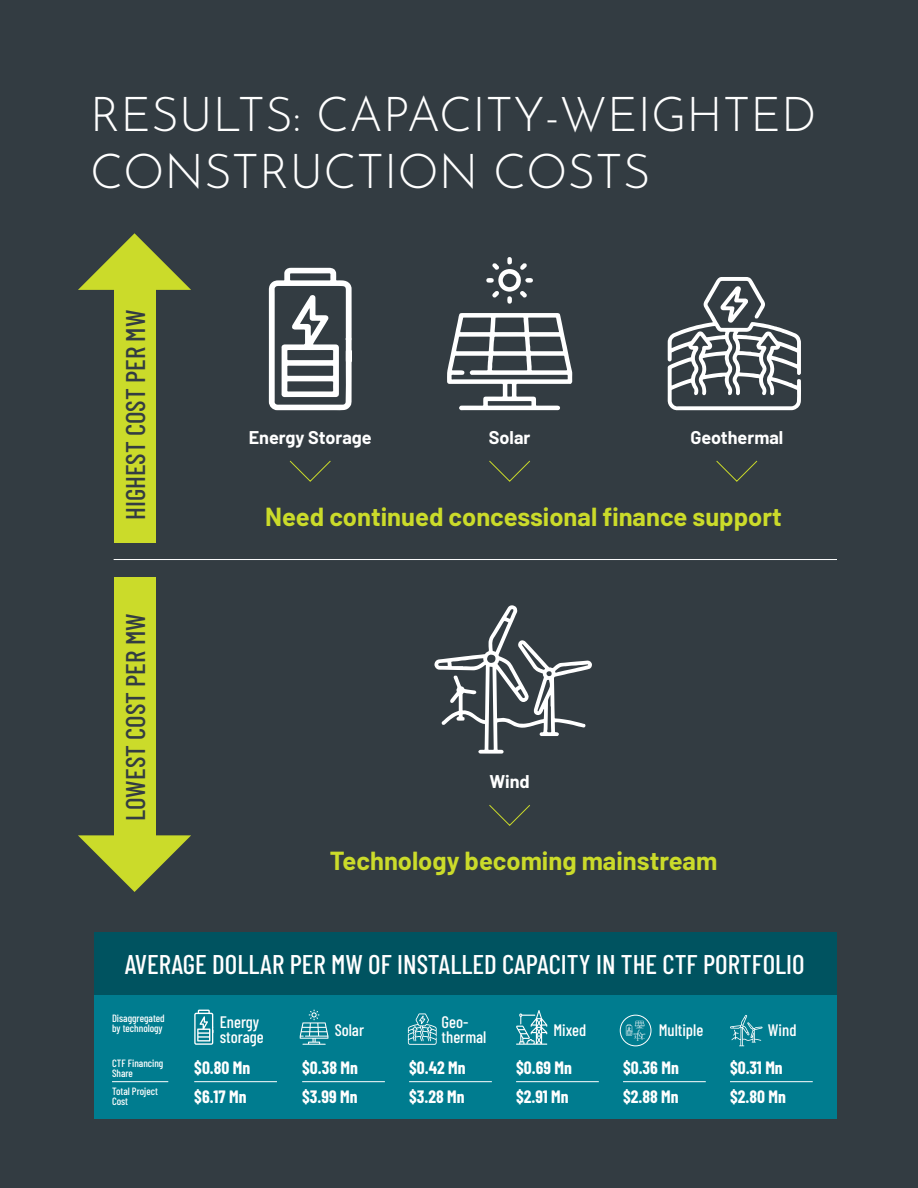
<style>
.page{position:relative;width:918px;height:1188px;background:#333c42}
.page>*{position:absolute;margin:0;border:0;box-sizing:border-box;transform-origin:0 0}
.t1{font:100 48px/57.6px "Josefin Sans";color:#fff}
.t2{font:500 27px "Barlow Condensed";color:#fff}
.t3{font:500 27px "Barlow Condensed";color:#333c42}
.t4{font:700 25.5px "Barlow";color:#cbdb2a}
.t5{font:700 18px "Barlow";color:#fff}
.t6{font:700 17.4px "Barlow Condensed";color:#fff}
.t7{font:500 16.65px/15px "Barlow Condensed";color:#fff}
.t8{font:500 10.5px/10.5px "Barlow Condensed";color:#fff}
</style>
<div class="page">
<div style="left:94px;top:932px;width:743px;height:187px;background:#007c8f"></div>
<div style="left:94px;top:932px;width:743px;height:63px;background:#005360"></div>
<svg style="left:447px;top:313px;width:125px;height:97px"></svg>
<svg style="left:486px;top:257px;width:47px;height:47px"></svg>
<svg style="left:300px;top:1010px;width:28px;height:35px"></svg>
<svg style="left:434px;top:605px;width:158px;height:149px"></svg>
<svg style="left:730px;top:1015px;width:33px;height:31px"></svg>
<svg style="left:668px;top:277px;width:133px;height:133px"></svg>
<svg style="left:408px;top:1013px;width:29px;height:32px"></svg>
<div style="left:114px;top:256px;width:41px;height:287px;background:#cbdb2a"></div>
<div style="left:114px;top:578px;width:41px;height:286px;background:#cbdb2a"></div>
<svg style="left:78px;top:233px;width:113px;height:57px"></svg>
<svg style="left:78px;top:835px;width:113px;height:57px"></svg>
<svg style="left:269px;top:268px;width:83px;height:142px"></svg>
<svg style="left:194px;top:1010px;width:19px;height:35px"></svg>
<hr style="left:114px;top:559px;width:723px;height:1px;background:#fff">
<svg style="left:289px;top:460px;width:42px;height:22px"></svg>
<svg style="left:489px;top:805px;width:41px;height:21px"></svg>
<svg style="left:489px;top:460px;width:41px;height:22px"></svg>
<svg style="left:716px;top:460px;width:42px;height:22px"></svg>
<hr style="left:194px;top:1081px;width:83px;height:1px;background:#fff">
<hr style="left:112px;top:1081px;width:56px;height:1px;background:#fff">
<hr style="left:302px;top:1081px;width:83px;height:1px;background:#fff">
<hr style="left:409px;top:1081px;width:83px;height:1px;background:#fff">
<hr style="left:516px;top:1081px;width:83px;height:1px;background:#fff">
<hr style="left:623px;top:1081px;width:83px;height:1px;background:#fff">
<hr style="left:730px;top:1081px;width:83px;height:1px;background:#fff">
<svg style="left:516px;top:1010px;width:31px;height:35px"></svg>
<svg style="left:626px;top:1021px;width:19px;height:20px"></svg>
<div style="left:620px;top:1015px;width:31px;height:31px;border:1px solid #fff;border-radius:50%"></div>
<h1 class="t1" style="left:90px;top:81px;width:728px">RESULTS: CAPACITY-WEIGHTED<br>CONSTRUCTION COSTS</h1>
<h2 class="t3" style="left:116px;top:520px;width:212px;rotate:-90deg">HIGHEST COST PER MW</h2>
<h2 class="t3" style="left:116px;top:821px;width:209px;rotate:-90deg">LOWEST COST PER MW</h2>
<p class="t5" style="left:249px;top:424px;width:124px">Energy Storage</p>
<p class="t5" style="left:489px;top:424px;width:43px">Solar</p>
<p class="t5" style="left:690px;top:424px;width:94px">Geothermal</p>
<h3 class="t4" style="left:265px;top:498px;width:518px">Need continued concessional finance support</h3>
<p class="t5" style="left:489px;top:769px;width:42px">Wind</p>
<h3 class="t4" style="left:330px;top:842px;width:389px">Technology becoming mainstream</h3>
<h2 class="t2" style="left:125px;top:945px;width:681px">AVERAGE DOLLAR PER MW OF INSTALLED CAPACITY IN THE CTF PORTFOLIO</h2>
<p class="t8" style="left:112px;top:1012px;width:54px">Disaggregated by technology</p>
<p class="t8" style="left:112px;top:1057px;width:53px">CTF Financing<br>Share</p>
<p class="t8" style="left:112px;top:1085px;width:47px">Total Project<br>Cost</p>
<p class="t7" style="left:220px;top:1013px;width:46px">Energy storage</p>
<p class="t7" style="left:335px;top:1021px;width:31px">Solar</p>
<p class="t7" style="left:442px;top:1013px;width:46px">Geo&shy;thermal</p>
<p class="t7" style="left:554px;top:1021px;width:34px">Mixed</p>
<p class="t7" style="left:659px;top:1021px;width:46px">Multiple</p>
<p class="t7" style="left:768px;top:1021px;width:30px">Wind</p>
<p class="t6" style="left:194px;top:1055px;width:58px">$0.80 Mn</p>
<p class="t6" style="left:302px;top:1055px;width:57px">$0.38 Mn</p>
<p class="t6" style="left:409px;top:1055px;width:58px">$0.42 Mn</p>
<p class="t6" style="left:516px;top:1055px;width:57px">$0.69 Mn</p>
<p class="t6" style="left:623px;top:1055px;width:57px">$0.36 Mn</p>
<p class="t6" style="left:730px;top:1055px;width:54px">$0.31 Mn</p>
<p class="t6" style="left:194px;top:1084px;width:54px">$6.17 Mn</p>
<p class="t6" style="left:302px;top:1084px;width:57px">$3.99 Mn</p>
<p class="t6" style="left:409px;top:1084px;width:57px">$3.28 Mn</p>
<p class="t6" style="left:516px;top:1084px;width:54px">$2.91 Mn</p>
<p class="t6" style="left:623px;top:1084px;width:57px">$2.88 Mn</p>
<p class="t6" style="left:730px;top:1084px;width:57px">$2.80 Mn</p>
</div>
